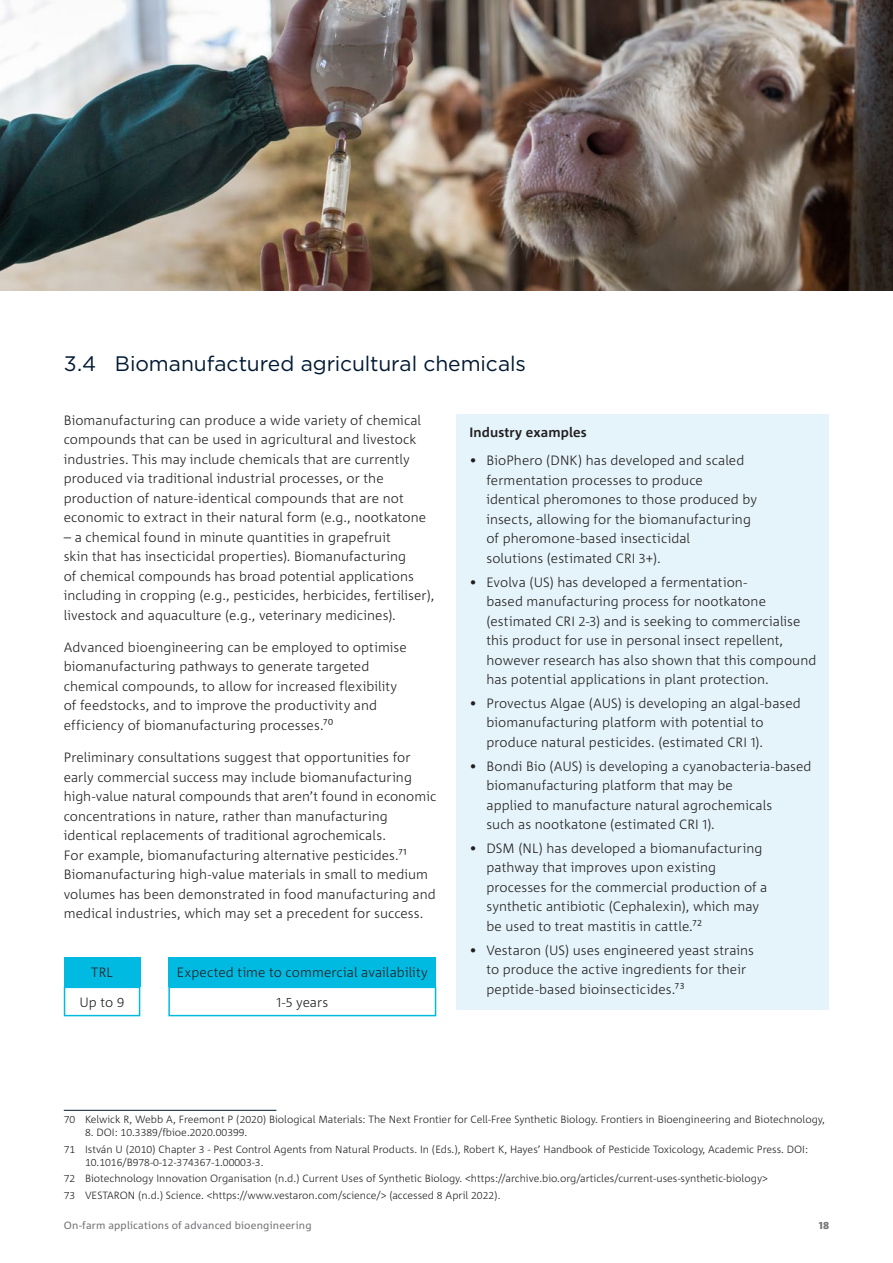
<style>
.page{position:relative;width:893px;height:1263px;background:#fff}
.page>*{position:absolute;margin:0;border:0;box-sizing:border-box;transform-origin:0 0}
.H2_Heading_numbered{font:21px "Gotham";letter-spacing:-.005em;color:#001932}
.Body_Copy{font:300 13.5px/19.5px "Corpid C1";letter-spacing:.005em;color:#231f20}
.Body_Copy-2{font:700 13.5px "Corpid C1";letter-spacing:.01em;color:#231f20}
.Footnote_second{font:300 10.5px/12.6px "Corpid C1";color:#231f20}
.Footnote{font:300 10.5px "Corpid C1";color:#231f20}
.t1{font:10.5px "Corpid C1";letter-spacing:.02em;color:#757679}
.t2{font:800 10.5px "Corpid C1";color:#757679}
</style>
<div class="page">
<div style="left:457px;top:414px;width:372px;height:595px;background:#e4f4fa"></div>
<img style="left:0;top:0;width:893px;height:291px">
<hr style="left:64px;top:1110px;width:212px;height:1px;background:#001932">
<div style="left:64px;top:957px;width:76px;height:29px;background:#00bae2"></div>
<div style="left:64px;top:986px;width:76px;height:30px;border:2px solid #00bae2"></div>
<div style="left:168px;top:957px;width:268px;height:29px;background:#00bae2"></div>
<div style="left:168px;top:986px;width:268px;height:30px;border:2px solid #00bae2"></div>
<h2 class="H2_Heading_numbered" style="left:64px;top:351px;width:464px">3.4 Biomanufactured agricultural chemicals</h2>
<p class="Body_Copy" style="left:64px;top:410px;width:364px">Biomanufacturing can produce a wide variety of chemical compounds that can be used in agricultural and livestock industries. This may include chemicals that are currently produced via traditional industrial processes, or the production of nature-identical compounds that are not economic to extract in their natural form (e.g., nootkatone</p>
<p class="Body_Copy" style="left:64px;top:527px;width:372px">– a chemical found in minute quantities in grapefruit<br>skin that has insecticidal properties). Biomanufacturing<br>of chemical compounds has broad potential applications including in cropping (e.g., pesticides, herbicides, fertiliser), livestock and aquaculture (e.g., veterinary medicines).</p>
<p class="Body_Copy" style="left:64px;top:637px;width:344px">Advanced bioengineering can be employed to optimise biomanufacturing pathways to generate targeted chemical compounds, to allow for increased flexibility of feedstocks, and to improve the productivity and efficiency of biomanufacturing processes.70</p>
<p class="Body_Copy" style="left:64px;top:747px;width:374px">Preliminary consultations suggest that opportunities for early commercial success may include biomanufacturing high-value natural compounds that aren’t found in economic concentrations in nature, rather than manufacturing identical replacements of traditional agrochemicals.<br>For example, biomanufacturing alternative pesticides.71<br>Biomanufacturing high-value materials in small to medium volumes has been demonstrated in food manufacturing and medical industries, which may set a precedent for success.</p>
<p class="Body_Copy" style="left:91px;top:962px;width:23px">TRL</p>
<p class="Body_Copy" style="left:79px;top:992px;width:47px">Up to 9</p>
<p class="Body_Copy" style="left:177px;top:962px;width:252px">Expected time to commercial availability</p>
<p class="Body_Copy" style="left:276px;top:992px;width:53px">1-5 years</p>
<p class="Body_Copy-2" style="left:469px;top:424px;width:119px">Industry examples</p>
<p class="Body_Copy" style="left:486px;top:450px;width:272px;text-indent:-17px">• BioPhero (DNK) has developed and scaled fermentation processes to produce identical pheromones to those produced by insects, allowing for the biomanufacturing of pheromone-based insecticidal<br>solutions (estimated CRI 3+).</p>
<p class="Body_Copy" style="left:486px;top:572px;width:331px;text-indent:-17px">• Evolva (US) has developed a fermentation-<br>based manufacturing process for nootkatone (estimated CRI 2-3) and is seeking to commercialise this product for use in personal insect repellent, however research has also shown that this compound has potential applications in plant protection.</p>
<p class="Body_Copy" style="left:486px;top:693px;width:316px;text-indent:-17px">• Provectus Algae (AUS) is developing an algal-based biomanufacturing platform with potential to produce natural pesticides. (estimated CRI 1).</p>
<p class="Body_Copy" style="left:486px;top:756px;width:327px;text-indent:-17px">• Bondi Bio (AUS) is developing a cyanobacteria-based biomanufacturing platform that may be<br>applied to manufacture natural agrochemicals<br>such as nootkatone (estimated CRI 1).</p>
<p class="Body_Copy" style="left:486px;top:838px;width:282px;text-indent:-17px">• DSM (NL) has developed a biomanufacturing pathway that improves upon existing processes for the commercial production of a synthetic antibiotic (Cephalexin), which may be used to treat mastitis in cattle.72</p>
<p class="Body_Copy" style="left:486px;top:940px;width:269px;text-indent:-17px">• Vestaron (US) uses engineered yeast strains to produce the active ingredients for their peptide-based bioinsecticides.73</p>
<p class="Footnote" style="left:64px;top:1113px;width:763px">70 Kelwick R, Webb A, Freemont P (2020) Biological Materials: The Next Frontier for Cell-Free Synthetic Biology. Frontiers in Bioengineering and Biotechnology,</p>
<p class="Footnote" style="left:85px;top:1126px;width:164px">8. DOI: 10.3389/fbioe.2020.00399.</p>
<p class="Footnote_second" style="left:85px;top:1142px;width:725px;text-indent:-21px">71 István U (2010) Chapter 3 - Pest Control Agents from Natural Products. In (Eds.), Robert K, Hayes’ Handbook of Pesticide Toxicology, Academic Press. DOI:<br>10.1016/B978-0-12-374367-1.00003-3.</p>
<p class="Footnote_second" style="left:64px;top:1172px;width:706px">72 Biotechnology Innovation Organisation (n.d.) Current Uses of Synthetic Biology. &lt;https://archive.bio.org/articles/current-uses-synthetic-biology&gt;</p>
<p class="Footnote_second" style="left:64px;top:1189px;width:438px">73 VESTARON (n.d.) Science. &lt;https://www.vestaron.com/science/&gt; (accessed 8 April 2022).</p>
<p class="t1" style="left:64px;top:1218px;width:249px">On-farm applications of advanced bioengineering</p>
<p class="t2" style="left:819px;top:1218px;width:12px">18</p>
</div>
